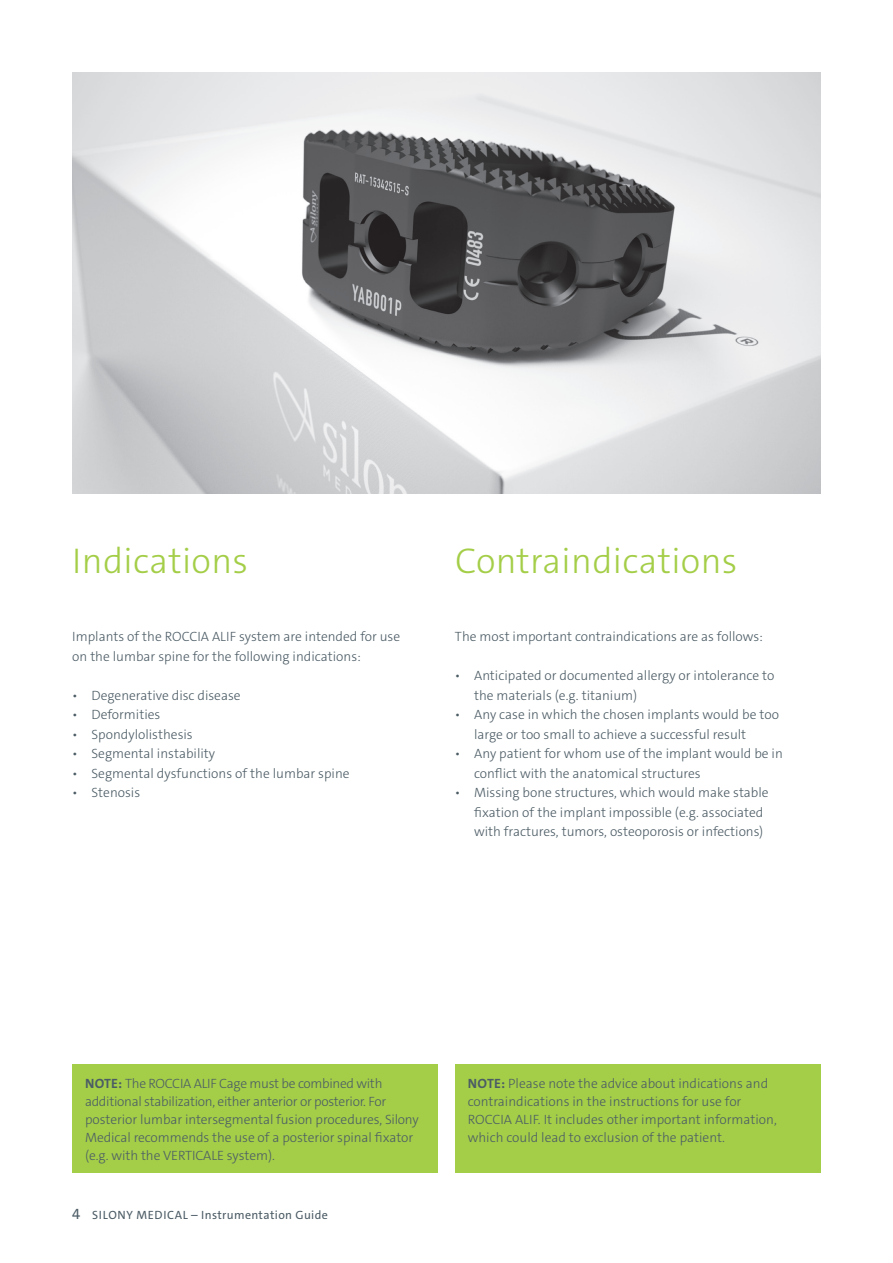
<style>
.page{position:relative;width:893px;height:1263px;background:#fff}
.page>*{position:absolute;margin:0;border:0;box-sizing:border-box;transform-origin:0 0}
.t1{font:300 36px "The Sans C4 s";letter-spacing:.01em;color:#a4ce48}
.t2{font:300 13.5px/18px "The Sans C4 s";color:#4c5c65}
.t3{font:12px "The Sans C4 s";letter-spacing:.03em;color:#4c5c65}
.s1{font-weight:700}
.s2{font-size:15px}
</style>
<div class="page">
<div style="left:455px;top:1065px;width:365px;height:108px;background:#a4ce48"></div>
<div style="left:72px;top:1065px;width:366px;height:108px;background:#a4ce48"></div>
<img style="left:72px;top:72px;width:748px;height:421px">
<h1 class="t1" style="left:72px;top:538px;width:177px">Indications</h1>
<h1 class="t1" style="left:455px;top:538px;width:284px">Contraindications</h1>
<p class="t2" style="left:72px;top:627px;width:329px;line-height:19.5px">Implants of the ROCCIA ALIF system are intended for use on the lumbar spine for the following indications:</p>
<p class="t2" style="left:72px;top:686px;width:170px">• Degenerative disc disease</p>
<p class="t2" style="left:72px;top:706px;width:90px">• Deformities</p>
<p class="t2" style="left:72px;top:725px;width:122px">• Spondylolisthesis</p>
<p class="t2" style="left:72px;top:745px;width:144px">• Segmental instability</p>
<p class="t2" style="left:72px;top:764px;width:279px">• Segmental dysfunctions of the lumbar spine</p>
<p class="t2" style="left:72px;top:784px;width:69px">• Stenosis</p>
<p class="t2" style="left:455px;top:628px;width:309px">The most important contraindications are as follows:</p>
<p class="t2" style="left:474px;top:666px;width:302px;line-height:19.5px;text-indent:-19px">• Anticipated or documented allergy or intolerance to the materials (e.g. titanium)</p>
<p class="t2" style="left:474px;top:705px;width:306px;line-height:19.5px;text-indent:-19px">• Any case in which the chosen implants would be too large or too small to achieve a successful result</p>
<p class="t2" style="left:474px;top:744px;width:310px;line-height:19.5px;text-indent:-19px">• Any patient for whom use of the implant would be in conflict with the anatomical structures</p>
<p class="t2" style="left:474px;top:783px;width:296px;line-height:19.5px;text-indent:-19px">• Missing bone structures, which would make stable fixation of the implant impossible (e.g. associated with fractures, tumors, osteoporosis or infections)</p>
<p class="t2" style="left:85px;top:1074px;width:335px"><span class="s1">NOTE:</span> The ROCCIA ALIF Cage must be combined with additional stabilization, either anterior or posterior. For posterior lumbar intersegmental fusion procedures, Silony Medical recommends the use of a posterior spinal fixator (e.g. with the VERTICALE system).</p>
<p class="t3" style="left:72px;top:1207px;width:257px"><span class="s2">4</span> SILONY MEDICAL – Instrumentation Guide</p>
<p class="t2" style="left:468px;top:1074px;width:311px"><span class="s1">NOTE:</span> Please note the advice about indications and contraindications in the instructions for use for ROCCIA ALIF. It includes other important information, which could lead to exclusion of the patient.</p>
</div>
